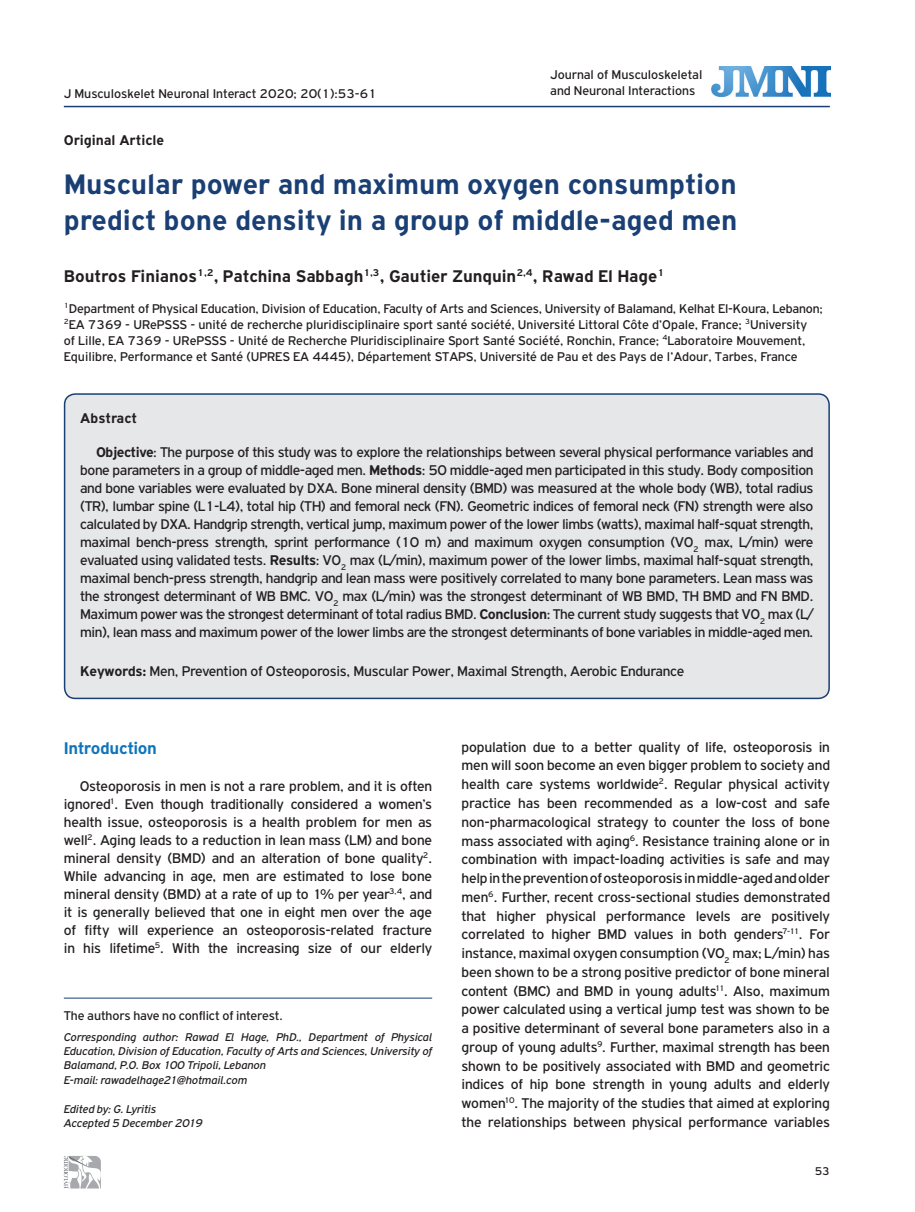
<style>
.page{position:relative;width:915px;height:1212px;background:#fff}
.page>*{position:absolute;margin:0;border:0;box-sizing:border-box;transform-origin:0 0}
.t1{font:700 30px/36px "PF Highway Gothic";color:#1a3f74}
.t2{font:700 18px "PF Highway Gothic";color:#231f20}
.t3{font:700 18px "PF Highway Gothic";letter-spacing:-.02em;color:#1074bc}
.t4{font:15px/18.8px "PF Highway Gothic";letter-spacing:-.015em;color:#231f20;text-align:justify}
.t5{font:700 15px "PF Highway Gothic";color:#231f20}
.t6{font:13.5px/16.2px "PF Highway Gothic";color:#231f20}
.t7{font:italic 12px/14.4px "PF Highway Gothic";letter-spacing:-.005em;color:#231f20}
.t8{font:12px "PF Highway Gothic";color:#231f20}
.s1{font-weight:700}
</style>
<div class="page">
<hr style="left:64px;top:106px;width:765px;height:1px;background:#1a3f74">
<div style="left:65px;top:394px;width:763px;height:304px;background:#e6e7e9;border-radius:11px"></div>
<div style="left:64px;top:393px;width:765px;height:306px;border:2px solid #1a3f74;border-radius:11px"></div>
<hr style="left:64px;top:998px;width:368px;height:1px;background:#1a3f74">
<img style="left:711px;top:66px;width:118px;height:31px">
<svg style="left:64px;top:1156px;width:37px;height:33px"></svg>
<p class="t6" style="left:550px;top:66px;width:153px">Journal of Musculoskeletal</p>
<p class="t6" style="left:64px;top:85px;width:314px">J Musculoskelet Neuronal Interact 2020; 20(1):53-61</p>
<p class="t6" style="left:550px;top:82px;width:146px">and Neuronal Interactions</p>
<p class="t5" style="left:64px;top:132px;width:102px">Original Article</p>
<h1 class="t1" style="left:64px;top:166px;width:674px">Muscular power and maximum oxygen consumption predict bone density in a group of middle-aged men</h1>
<p class="t2" style="left:64px;top:267px;width:601px">Boutros Finianos<sup>1,2</sup>, Patchina Sabbagh<sup>1,3</sup>, Gautier Zunquin<sup>2,4</sup>, Rawad El Hage<sup>1</sup></p>
<p class="t6" style="left:64px;top:300px;width:760px"><sup>1</sup>Department of Physical Education, Division of Education, Faculty of Arts and Sciences, University of Balamand, Kelhat El-Koura, Lebanon; <sup>2</sup>EA 7369 - URePSSS - unité de recherche pluridisciplinaire sport santé société, Université Littoral Côte d’Opale, France; <sup>3</sup>University<br>of Lille, EA 7369 - URePSSS - Unité de Recherche Pluridisciplinaire Sport Santé Société, Ronchin, France; <sup>4</sup>Laboratoire Mouvement, Equilibre, Performance et Santé (UPRES EA 4445), Département STAPS, Université de Pau et des Pays de l’Adour, Tarbes, France</p>
<p class="t5" style="left:80px;top:410px;width:58px">Abstract</p>
<p class="t4" style="left:80px;top:443px;width:734px;line-height:18px;text-indent:16px"><span class="s1">Objective</span>: The purpose of this study was to explore the relationships between several physical performance variables and bone parameters in a group of middle-aged men. <span class="s1">Methods</span>: 50 middle-aged men participated in this study. Body composition and bone variables were evaluated by DXA. Bone mineral density (BMD) was measured at the whole body (WB), total radius (TR), lumbar spine (L1-L4), total hip (TH) and femoral neck (FN). Geometric indices of femoral neck (FN) strength were also calculated by DXA. Handgrip strength, vertical jump, maximum power of the lower limbs (watts), maximal half-squat strength, maximal bench-press strength, sprint performance (10 m) and maximum oxygen consumption (VO<sub>2</sub> max, L/min) were evaluated using validated tests. <span class="s1">Results</span>: VO<sub>2</sub> max (L/min), maximum power of the lower limbs, maximal half-squat strength, maximal bench-press strength, handgrip and lean mass were positively correlated to many bone parameters. Lean mass was the strongest determinant of WB BMC. VO<sub>2</sub> max (L/min) was the strongest determinant of WB BMD, TH BMD and FN BMD.<br>Maximum power was the strongest determinant of total radius BMD. <span class="s1">Conclusion</span>: The current study suggests that VO<sub>2</sub> max (L/ min), lean mass and maximum power of the lower limbs are the strongest determinants of bone variables in middle-aged men.</p>
<p class="t4" style="left:80px;top:662px;width:605px"><span class="s1">Keywords:</span> Men, Prevention of Osteoporosis, Muscular Power, Maximal Strength, Aerobic Endurance</p>
<p class="t3" style="left:64px;top:738px;width:95px">Introduction</p>
<p class="t4" style="left:64px;top:777px;width:370px;line-height:18px;text-indent:16px">Osteoporosis in men is not a rare problem, and it is often ignored<sup>1</sup>. Even though traditionally considered a women’s health issue, osteoporosis is a health problem for men as well<sup>2</sup>. Aging leads to a reduction in lean mass (LM) and bone mineral density (BMD) and an alteration of bone quality<sup>2</sup>.<br>While advancing in age, men are estimated to lose bone mineral density (BMD) at a rate of up to 1% per year<sup>3,4</sup>, and it is generally believed that one in eight men over the age of fifty will experience an osteoporosis-related fracture in his lifetime<sup>5</sup>. With the increasing size of our elderly</p>
<p class="t6" style="left:64px;top:1007px;width:220px">The authors have no conflict of interest.</p>
<p class="t7" style="left:64px;top:1029px;width:370px">Corresponding author: Rawad El Hage, PhD., Department of Physical Education, Division of Education, Faculty of Arts and Sciences, University of Balamand, P.O. Box 100 Tripoli, Lebanon<br>E-mail: rawadelhage21@hotmail.com</p>
<p class="t7" style="left:64px;top:1101px;width:140px">Edited by: G. Lyritis<br>Accepted 5 December 2019</p>
<p class="t4" style="left:461px;top:737px;width:370px">population due to a better quality of life, osteoporosis in men will soon become an even bigger problem to society and health care systems worldwide<sup>2</sup>. Regular physical activity practice has been recommended as a low-cost and safe non-pharmacological strategy to counter the loss of bone mass associated with aging<sup>6</sup>. Resistance training alone or in combination with impact-loading activities is safe and may help in the prevention of osteoporosis in middle-aged and older men<sup>6</sup>. Further, recent cross-sectional studies demonstrated that higher physical performance levels are positively correlated to higher BMD values in both genders<sup>7-11</sup>. For instance, maximal oxygen consumption (VO<sub>2</sub> max; L/min) has been shown to be a strong positive predictor of bone mineral content (BMC) and BMD in young adults<sup>11</sup>. Also, maximum power calculated using a vertical jump test was shown to be a positive determinant of several bone parameters also in a group of young adults<sup>9</sup>. Further, maximal strength has been shown to be positively associated with BMD and geometric indices of hip bone strength in young adults and elderly women<sup>10</sup>. The majority of the studies that aimed at exploring the relationships between physical performance variables</p>
<p class="t8" style="left:814px;top:1165px;width:17px">53</p>
</div>
